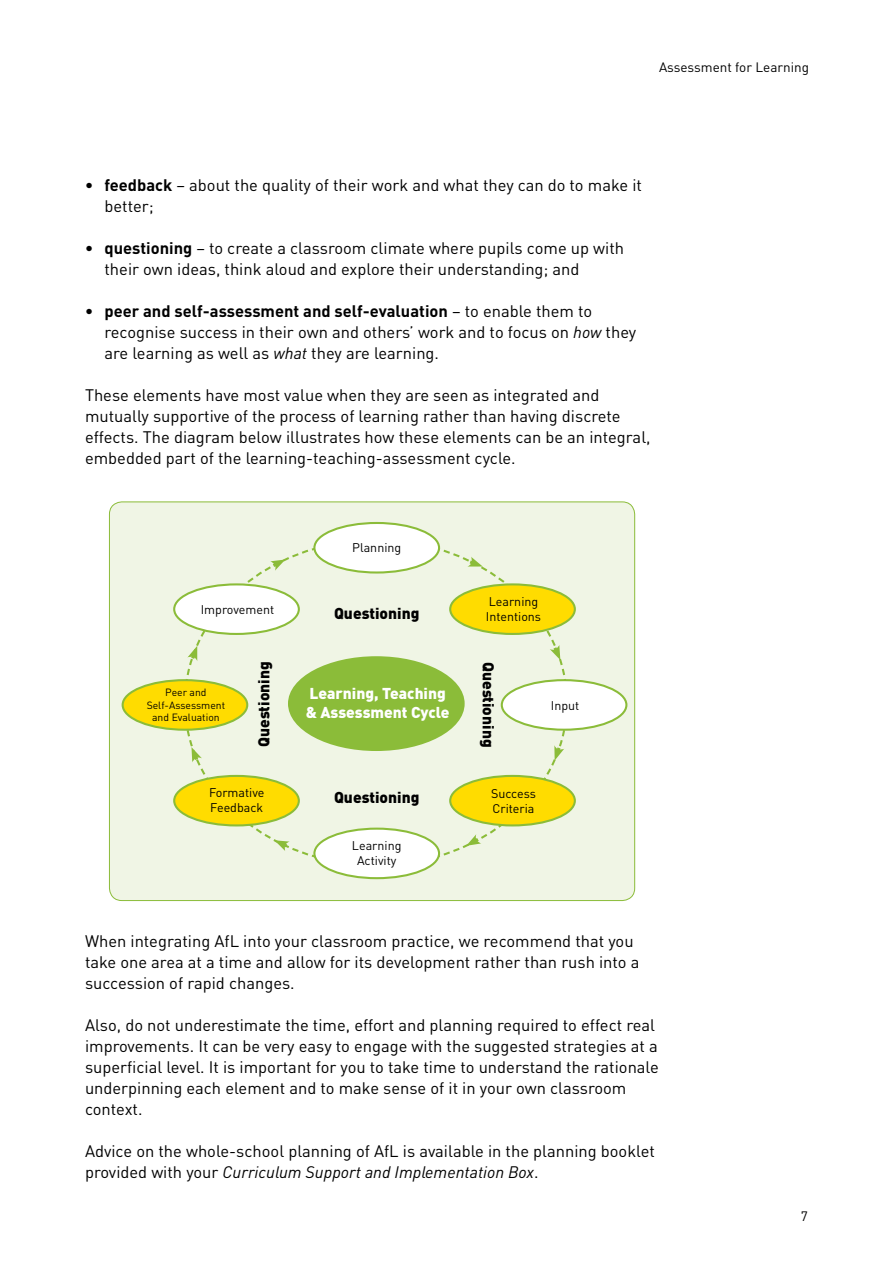
<style>
.page{position:relative;width:893px;height:1263px;background:#fff}
.page>*{position:absolute;margin:0;border:0;box-sizing:border-box;transform-origin:0 0}
.t1{font:16.5px/21px "DIN Pro";color:#000}
.t2{font:700 16.5px "DIN Pro";color:#000}
.t3{font:900 15.6px "DIN Pro";color:#000}
.t4{font:900 15.6px/18.8px "DIN Pro";color:#fff}
.t5{font:13.5px "DIN Pro";color:#000}
.t6{font:12.45px/15px "DIN Pro";color:#000}
.t7{font:10.35px/12.5px "DIN Pro";color:#000;text-align:center}
.s1{font-weight:700}
.s2{font-style:italic}
</style>
<div class="page">
<div style="left:109px;top:502px;width:526px;height:399px;background:#f0f5e5;border-radius:12px"></div>
<svg style="left:183px;top:538px;width:386px;height:329px"></svg>
<div style="left:289px;top:657px;width:175px;height:93px;background:#8bbc39;border-radius:50%"></div>
<div style="left:288px;top:656px;width:177px;height:95px;border:2px solid #8bbc39;border-radius:50%"></div>
<div style="left:123px;top:680px;width:124px;height:50px;background:#ffdc00;border-radius:50%"></div>
<div style="left:122px;top:679px;width:126px;height:52px;border:2px solid #8bbc39;border-radius:50%"></div>
<div style="left:314px;top:829px;width:125px;height:49px;background:#fff;border-radius:50%"></div>
<div style="left:313px;top:828px;width:127px;height:51px;border:2px solid #8bbc39;border-radius:50%"></div>
<div style="left:502px;top:680px;width:124px;height:50px;background:#fff;border-radius:50%"></div>
<div style="left:501px;top:679px;width:126px;height:52px;border:2px solid #8bbc39;border-radius:50%"></div>
<div style="left:314px;top:523px;width:125px;height:50px;background:#fff;border-radius:50%"></div>
<div style="left:313px;top:522px;width:127px;height:52px;border:2px solid #8bbc39;border-radius:50%"></div>
<div style="left:450px;top:584px;width:125px;height:50px;background:#ffdc00;border-radius:50%"></div>
<div style="left:449px;top:583px;width:127px;height:52px;border:2px solid #8bbc39;border-radius:50%"></div>
<div style="left:450px;top:776px;width:125px;height:49px;background:#ffdc00;border-radius:50%"></div>
<div style="left:449px;top:775px;width:127px;height:51px;border:2px solid #8bbc39;border-radius:50%"></div>
<div style="left:174px;top:584px;width:125px;height:50px;background:#fff;border-radius:50%"></div>
<div style="left:173px;top:583px;width:127px;height:52px;border:2px solid #8bbc39;border-radius:50%"></div>
<div style="left:174px;top:776px;width:125px;height:49px;background:#ffdc00;border-radius:50%"></div>
<div style="left:173px;top:775px;width:127px;height:51px;border:2px solid #8bbc39;border-radius:50%"></div>
<svg style="left:269px;top:559px;width:16px;height:12px"></svg>
<svg style="left:466px;top:557px;width:17px;height:11px"></svg>
<svg style="left:550px;top:644px;width:11px;height:16px"></svg>
<svg style="left:553px;top:744px;width:11px;height:17px"></svg>
<svg style="left:466px;top:834px;width:16px;height:12px"></svg>
<svg style="left:274px;top:840px;width:17px;height:11px"></svg>
<svg style="left:191px;top:747px;width:11px;height:17px"></svg>
<svg style="left:187px;top:646px;width:11px;height:16px"></svg>
<p class="t5" style="left:659px;top:58px;width:151px">Assessment for Learning</p>
<p class="t1" style="left:104px;top:174px;width:539px"><span class="s1">feedback</span> – about the quality of their work and what they can do to make it better;</p>
<p class="t1" style="left:104px;top:237px;width:521px"><span class="s1">questioning</span> – to create a classroom climate where pupils come up with their own ideas, think aloud and explore their understanding; and</p>
<p class="t1" style="left:104px;top:300px;width:533px"><span class="s1">peer and self-assessment and self-evaluation</span> – to enable them to recognise success in their own and others’ work and to focus on <span class="s2">how</span> they are learning as well as <span class="s2">what</span> they are learning.</p>
<p class="t1" style="left:85px;top:384px;width:567px">These elements have most value when they are seen as integrated and mutually supportive of the process of learning rather than having discrete effects. The diagram below illustrates how these elements can be an integral, embedded part of the learning-teaching-assessment cycle.</p>
<p class="t2" style="left:85px;top:174px;width:10px">•</p>
<p class="t2" style="left:85px;top:237px;width:10px">•</p>
<p class="t2" style="left:85px;top:300px;width:10px">•</p>
<p class="t6" style="left:352px;top:540px;width:51px">Planning</p>
<p class="t6" style="left:201px;top:601px;width:75px">Improvement</p>
<p class="t3" style="left:334px;top:603px;width:87px">Questioning</p>
<p class="t6" style="left:486px;top:594px;width:57px">Learning<br>Intentions</p>
<p class="t7" style="left:147px;top:686px;width:80px">Peer and<br>Self-Assessment and Evaluation</p>
<p class="t3" style="left:253px;top:747px;width:87px;rotate:-90deg">Questioning</p>
<p class="t4" style="left:306px;top:683px;width:145px">Learning, Teaching &amp; Assessment Cycle</p>
<p class="t3" style="left:499px;top:662px;width:87px;rotate:90deg">Questioning</p>
<p class="t6" style="left:551px;top:697px;width:30px">Input</p>
<p class="t6" style="left:209px;top:784px;width:57px">Formative<br>Feedback</p>
<p class="t3" style="left:334px;top:787px;width:87px">Questioning</p>
<p class="t6" style="left:491px;top:785px;width:46px">Success<br>Criteria</p>
<p class="t6" style="left:352px;top:838px;width:51px;text-align:center">Learning<br>Activity</p>
<p class="t1" style="left:85px;top:930px;width:556px">When integrating AfL into your classroom practice, we recommend that you take one area at a time and allow for its development rather than rush into a succession of rapid changes.</p>
<p class="t1" style="left:85px;top:1014px;width:575px">Also, do not underestimate the time, effort and planning required to effect real improvements. It can be very easy to engage with the suggested strategies at a superficial level. It is important for you to take time to understand the rationale underpinning each element and to make sense of it in your own classroom context.</p>
<p class="t1" style="left:85px;top:1140px;width:571px">Advice on the whole-school planning of AfL is available in the planning booklet provided with your <span class="s2">Curriculum Support and Implementation Box</span>.</p>
<p class="t5" style="left:801px;top:1206px;width:9px">7</p>
</div>
